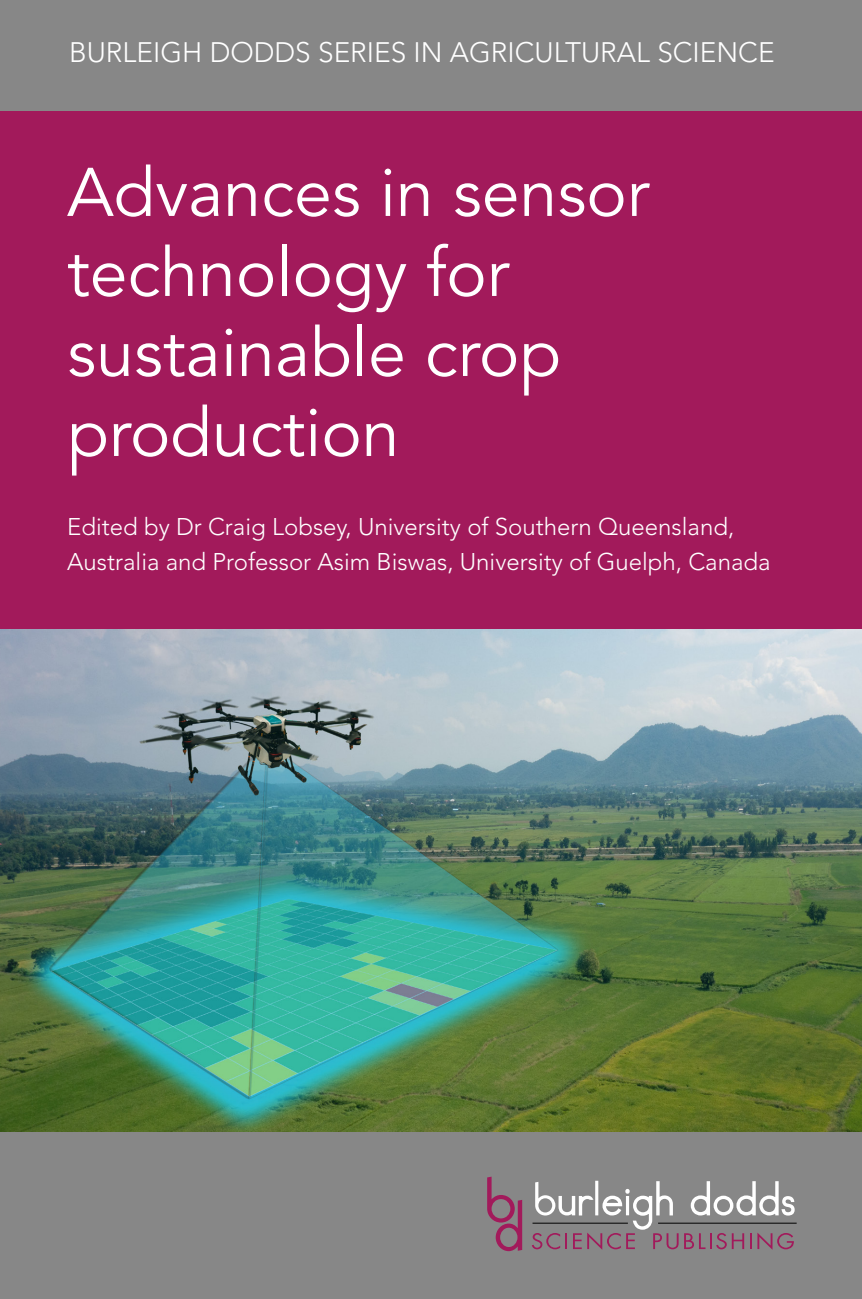
<style>
.page{position:relative;width:862px;height:1299px;background:#fff}
.page>*{position:absolute;margin:0;border:0;box-sizing:border-box;transform-origin:0 0}
.t1{font:68px/80px "Avenir LT Std";color:#fff}
.t2{font:300 28px "Avenir LT Std";color:#fff}
.t3{font:300 24px/34px "Avenir LT Std";color:#fff}
</style>
<div class="page">
<div style="left:0;top:0;width:862px;height:1298px;background:#a21a5b"></div>
<img style="left:0;top:630px;width:862px;height:502px">
<div style="left:0;top:1132px;width:862px;height:166px;background:#878787"></div>
<svg style="left:684px;top:1233px;width:60px;height:16px"></svg>
<svg style="left:750px;top:1233px;width:44px;height:16px"></svg>
<svg style="left:487px;top:1176px;width:35px;height:74px"></svg>
<svg style="left:690px;top:1181px;width:105px;height:35px"></svg>
<hr style="left:658px;top:1222px;width:138px;height:1px;background:#000">
<svg style="left:532px;top:1180px;width:146px;height:69px"></svg>
<div style="left:0;top:0;width:862px;height:110px;background:#878787"></div>
<p class="t2" style="left:69px;top:36px;width:707px">BURLEIGH DODDS SERIES IN AGRICULTURAL SCIENCE</p>
<h1 class="t1" style="left:67px;top:154px;width:584px">Advances in sensor technology for sustainable crop production</h1>
<p class="t3" style="left:67px;top:510px;width:705px">Edited by Dr Craig Lobsey, University of Southern Queensland,<br>Australia and Professor Asim Biswas, University of Guelph, Canada</p>
</div>
